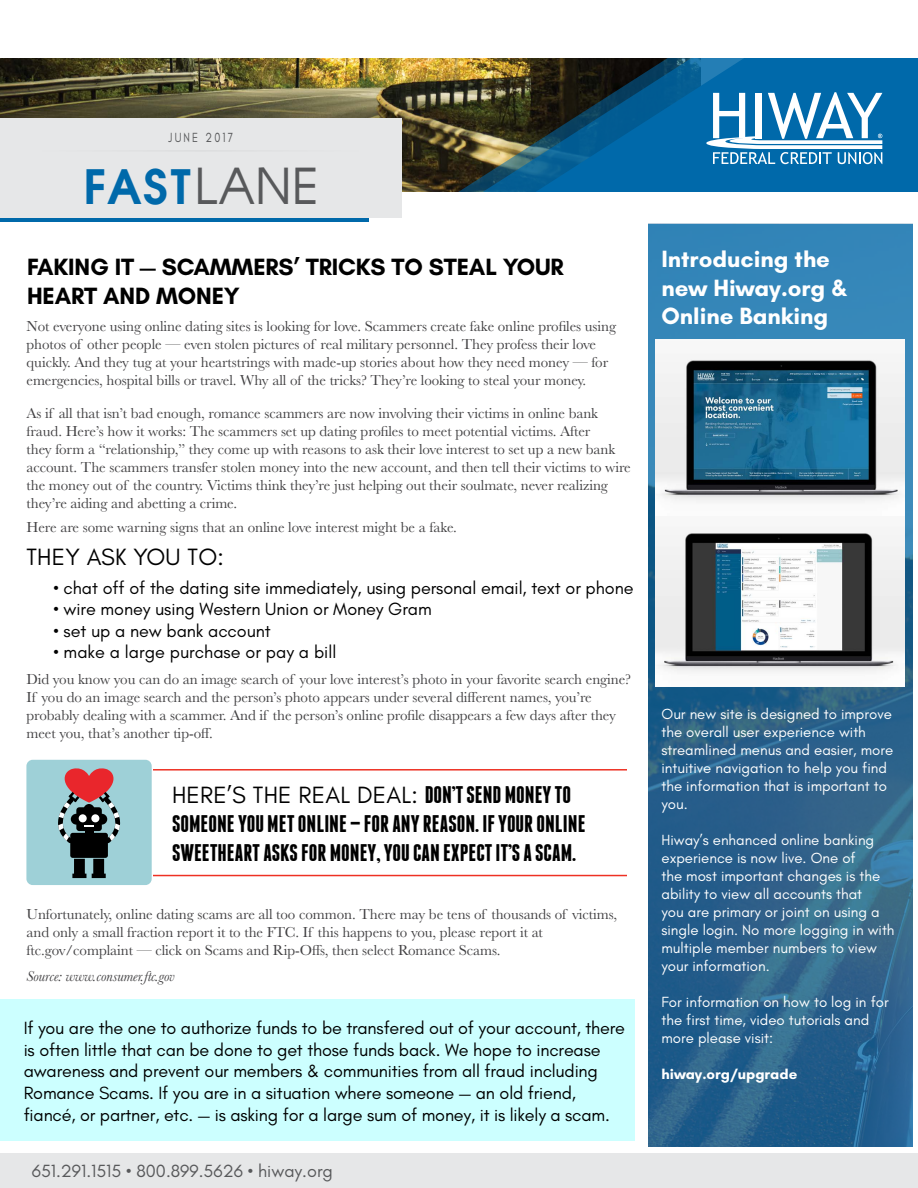
<style>
.page{position:relative;width:918px;height:1188px;background:#fff}
.page>*{position:absolute;margin:0;border:0;box-sizing:border-box;transform-origin:0 0}
.t1{font:49.5px "Moderne Demi";color:#0069aa}
.t2{font:700 24px/28.8px "Franchise";color:#000}
.t3{font:700 24px/28.8px "GI";letter-spacing:-.005em;color:#000}
.t4{font:24px "GI";letter-spacing:.01em;color:#000}
.t5{font:700 24px/28.8px "GI";color:#fff}
.t6{font:18px/21.6px "GI";letter-spacing:-.01em;color:#000}
.t7{font:18px "GI";color:#58595b}
.t8{font:15px/18px "Baskerville";letter-spacing:-.005em;color:#414042}
.t9{font:15px/18px "GI";color:#fff}
.t10{font:italic 15px "Baskerville";letter-spacing:-.005em;color:#414042}
.t11{font:700 15px "GI";color:#fff}
.t12{font:13.5px "GI";letter-spacing:.2em;color:#58595b;scale:.8 1}
.s1{font-family:"Moderne";color:#58595b}
.s2{font-family:"Franchise";font-weight:700}
</style>
<div class="page">
<img style="left:0;top:58px;width:374px;height:60px">
<img style="left:374px;top:58px;width:67px;height:134px">
<svg style="left:441px;top:58px;width:477px;height:134px;background:#195877"></svg>
<svg style="left:648px;top:224px;width:265px;height:923px;background:#2d6a95"></svg>
<hr style="left:145px;top:769px;width:482px;height:2px;background:#ee3124">
<hr style="left:145px;top:875px;width:482px;height:1px;background:#ee3124">
<div style="left:0;top:216px;width:368px;height:6px;background:#0069aa"></div>
<div style="left:0;top:1153px;width:918px;height:35px;background:#e6e7e8"></div>
<div style="left:0;top:118px;width:402px;height:100px;background:#e6e7e8"></div>
<hr style="left:0;top:150px;width:400px;height:2px;background:#dcddde">
<svg style="left:706px;top:92px;width:176px;height:72px"></svg>
<div style="left:26px;top:760px;width:126px;height:125px;background:#9ed0d7;border-radius:6px"></div>
<svg style="left:58px;top:768px;width:63px;height:75px"></svg>
<div style="left:79px;top:814px;width:8px;height:8px;background:#fff;border-radius:50%"></div>
<div style="left:91px;top:814px;width:8px;height:8px;background:#fff;border-radius:50%"></div>
<div style="left:70px;top:833px;width:38px;height:25px;background:#000;border-radius:3px"></div>
<svg style="left:72px;top:859px;width:14px;height:19px"></svg>
<svg style="left:92px;top:859px;width:14px;height:19px"></svg>
<div style="left:0;top:999px;width:634px;height:141px;background:#cff"></div>
<img style="left:656px;top:515px;width:248px;height:171px">
<img style="left:656px;top:340px;width:248px;height:175px">
<p class="t12" style="left:169px;top:129px;width:82px">JUNE 2017</p>
<h1 class="t1" style="left:83px;top:156px;width:236px">FAST<span class="s1">LANE</span></h1>
<h2 class="t3" style="left:27px;top:252px;width:538px">FAKING IT — SCAMMERS’ TRICKS TO STEAL YOUR<br>HEART AND MONEY</h2>
<p class="t8" style="left:27px;top:317px;width:591px">Not everyone using online dating sites is looking for love. Scammers create fake online profiles using photos of other people — even stolen pictures of real military personnel. They profess their love quickly. And they tug at your heartstrings with made-up stories about how they need money — for emergencies, hospital bills or travel. Why all of the tricks? They’re looking to steal your money.</p>
<p class="t8" style="left:27px;top:404px;width:606px">As if all that isn’t bad enough, romance scammers are now involving their victims in online bank fraud. Here’s how it works: The scammers set up dating profiles to meet potential victims. After<br>they form a “relationship,” they come up with reasons to ask their love interest to set up a new bank account. The scammers transfer stolen money into the new account, and then tell their victims to wire the money out of the country. Victims think they’re just helping out their soulmate, never realizing they’re aiding and abetting a crime.</p>
<p class="t8" style="left:27px;top:518px;width:432px">Here are some warning signs that an online love interest might be a fake.</p>
<h2 class="t4" style="left:27px;top:542px;width:199px">THEY ASK YOU TO:</h2>
<p class="t6" style="left:54px;top:577px;width:582px">• chat off of the dating site immediately, using personal email, text or phone</p>
<p class="t6" style="left:54px;top:599px;width:380px">• wire money using Western Union or Money Gram</p>
<p class="t6" style="left:54px;top:620px;width:219px">• set up a new bank account</p>
<p class="t6" style="left:54px;top:642px;width:284px">• make a large purchase or pay a bill</p>
<p class="t8" style="left:27px;top:670px;width:606px">Did you know you can do an image search of your love interest’s photo in your favorite search engine?<br>If you do an image search and the person’s photo appears under several different names, you’re probably dealing with a scammer. And if the person’s online profile disappears a few days after they meet you, that’s another tip-off.</p>
<h2 class="t4" style="left:172px;top:780px;width:401px">HERE’S THE REAL DEAL: <span class="s2">DON’T SEND MONEY TO</span></h2>
<h2 class="t2" style="left:172px;top:809px;width:415px">SOMEONE YOU MET ONLINE — FOR ANY REASON. IF YOUR ONLINE<br>SWEETHEART ASKS FOR MONEY, YOU CAN EXPECT IT’S A SCAM.</h2>
<p class="t8" style="left:27px;top:905px;width:592px">Unfortunately, online dating scams are all too common. There may be tens of thousands of victims, and only a small fraction report it to the FTC. If this happens to you, please report it at ftc.gov/complaint — click on Scams and Rip-Offs, then select Romance Scams.</p>
<p class="t10" style="left:27px;top:966px;width:150px">Source: www.consumer.ftc.gov</p>
<p class="t6" style="left:24px;top:1018px;width:603px">If you are the one to authorize funds to be transfered out of your account, there is often little that can be done to get those funds back. We hope to increase awareness and prevent our members &amp; communities from all fraud including Romance Scams. If you are in a situation where someone — an old friend, fiancé, or partner, etc. — is asking for a large sum of money, it is likely a scam.</p>
<p class="t7" style="left:32px;top:1160px;width:303px">651.291.1515 • 800.899.5626 • hiway.org</p>
<h2 class="t5" style="left:662px;top:244px;width:187px">Introducing the new Hiway.org &amp;<br>Online Banking</h2>
<p class="t9" style="left:662px;top:705px;width:233px">Our new site is designed to improve the overall user experience with streamlined menus and easier, more intuitive navigation to help you find the information that is important to you.</p>
<p class="t9" style="left:662px;top:831px;width:235px">Hiway’s enhanced online banking experience is now live. One of<br>the most important changes is the ability to view all accounts that<br>you are primary or joint on using a single login. No more logging in with multiple member numbers to view your information.</p>
<p class="t9" style="left:662px;top:993px;width:229px">For information on how to log in for the first time, video tutorials and more please visit:</p>
<p class="t11" style="left:662px;top:1064px;width:137px">hiway.org/upgrade</p>
</div>
